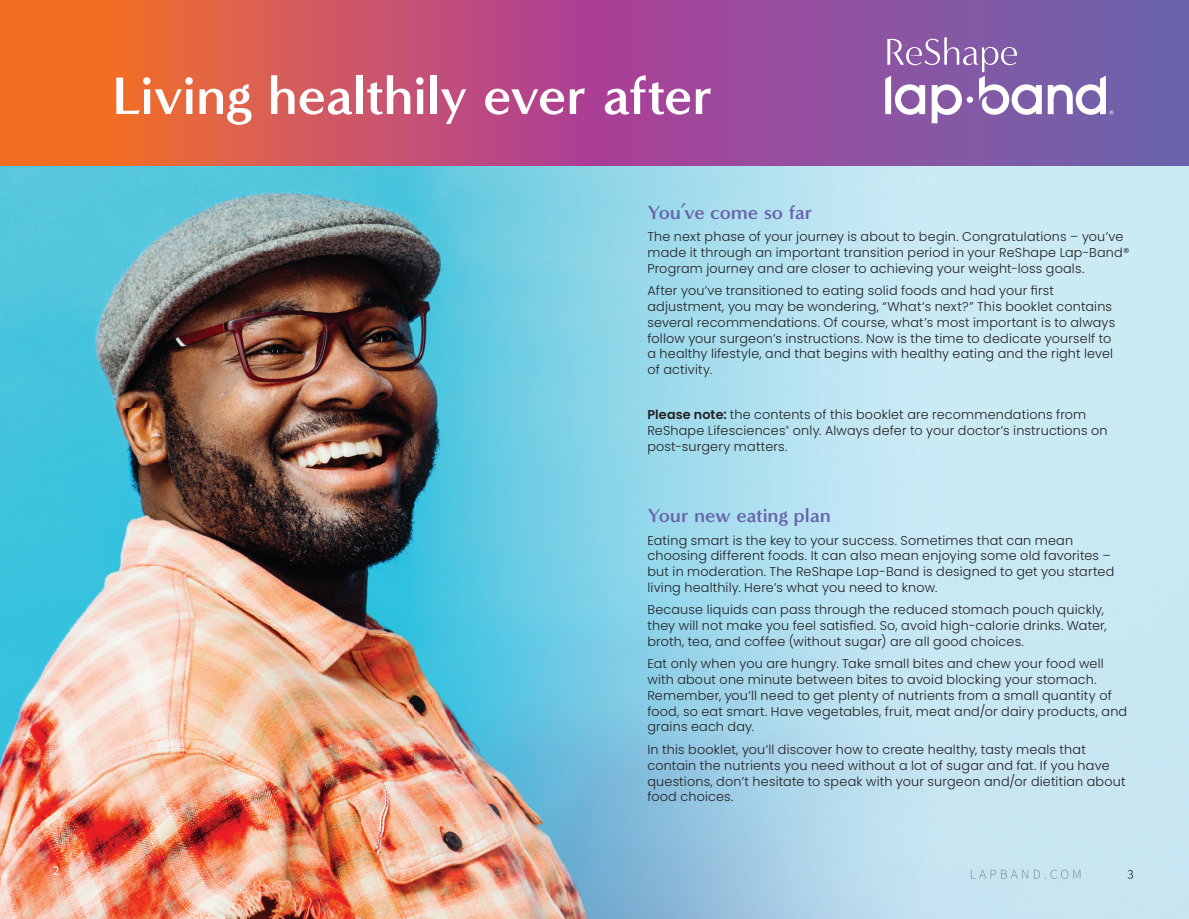
<style>
.page{position:relative;width:1189px;height:919px;background:#fff}
.page>*{position:absolute;margin:0;border:0;box-sizing:border-box;transform-origin:0 0}
.t1{font:700 54px "Minerva Modern";letter-spacing:-.015em;color:#fff}
.t2{font:700 19.5px "Minerva Modern";letter-spacing:-.005em;color:#6862ac}
.t3{font:13.5px "Source Sans Pro";color:#fff}
.t4{font:300 12.75px/15.8px "Poppins";letter-spacing:.015em;color:#231f20}
.s1{font-weight:600}
</style>
<div class="page">
<img style="left:0;top:165px;width:1188px;height:753px">
<img style="left:970px;top:869px;width:109px;height:9px">
<svg style="left:1127px;top:869px;width:5px;height:9px"></svg>
<svg style="left:0;top:0;width:1188px;height:165px;background:#b55677"></svg>
<svg style="left:885px;top:37px;width:228px;height:86px"></svg>
<p class="t3" style="left:53px;top:861px;width:8px">2</p>
<h1 class="t1" style="left:112px;top:63px;width:602px">Living healthily ever after</h1>
<h2 class="t2" style="left:647px;top:200px;width:166px">You’ve come so far</h2>
<p class="t4" style="left:647px;top:229px;width:483px">The next phase of your journey is about to begin. Congratulations – you’ve made it through an important transition period in your ReShape Lap-Band®<br>Program journey and are closer to achieving your weight-loss goals.</p>
<p class="t4" style="left:647px;top:283px;width:469px">After you’ve transitioned to eating solid foods and had your first adjustment, you may be wondering, “What’s next?” This booklet contains several recommendations. Of course, what’s most important is to always follow your surgeon’s instructions. Now is the time to dedicate yourself to a healthy lifestyle, and that begins with healthy eating and the right level of activity.</p>
<p class="t4" style="left:647px;top:406px;width:461px"><span class="s1">Please note:</span> the contents of this booklet are recommendations from<br>ReShape Lifesciences<sup>®</sup> only. Always defer to your doctor’s instructions on post-surgery matters.</p>
<h2 class="t2" style="left:647px;top:503px;width:185px">Your new eating plan</h2>
<p class="t4" style="left:647px;top:532px;width:468px">Eating smart is the key to your success. Sometimes that can mean choosing different foods. It can also mean enjoying some old favorites – but in moderation. The ReShape Lap-Band is designed to get you started living healthily. Here’s what you need to know.</p>
<p class="t4" style="left:647px;top:601px;width:460px">Because liquids can pass through the reduced stomach pouch quickly, they will not make you feel satisfied. So, avoid high-calorie drinks. Water, broth, tea, and coffee (without sugar) are all good choices.</p>
<p class="t4" style="left:647px;top:655px;width:481px">Eat only when you are hungry. Take small bites and chew your food well with about one minute between bites to avoid blocking your stomach.<br>Remember, you’ll need to get plenty of nutrients from a small quantity of food, so eat smart. Have vegetables, fruit, meat and/or dairy products, and grains each day.</p>
<p class="t4" style="left:647px;top:741px;width:479px">In this booklet, you’ll discover how to create healthy, tasty meals that contain the nutrients you need without a lot of sugar and fat. If you have questions, don’t hesitate to speak with your surgeon and/or dietitian about food choices.</p>
</div>
